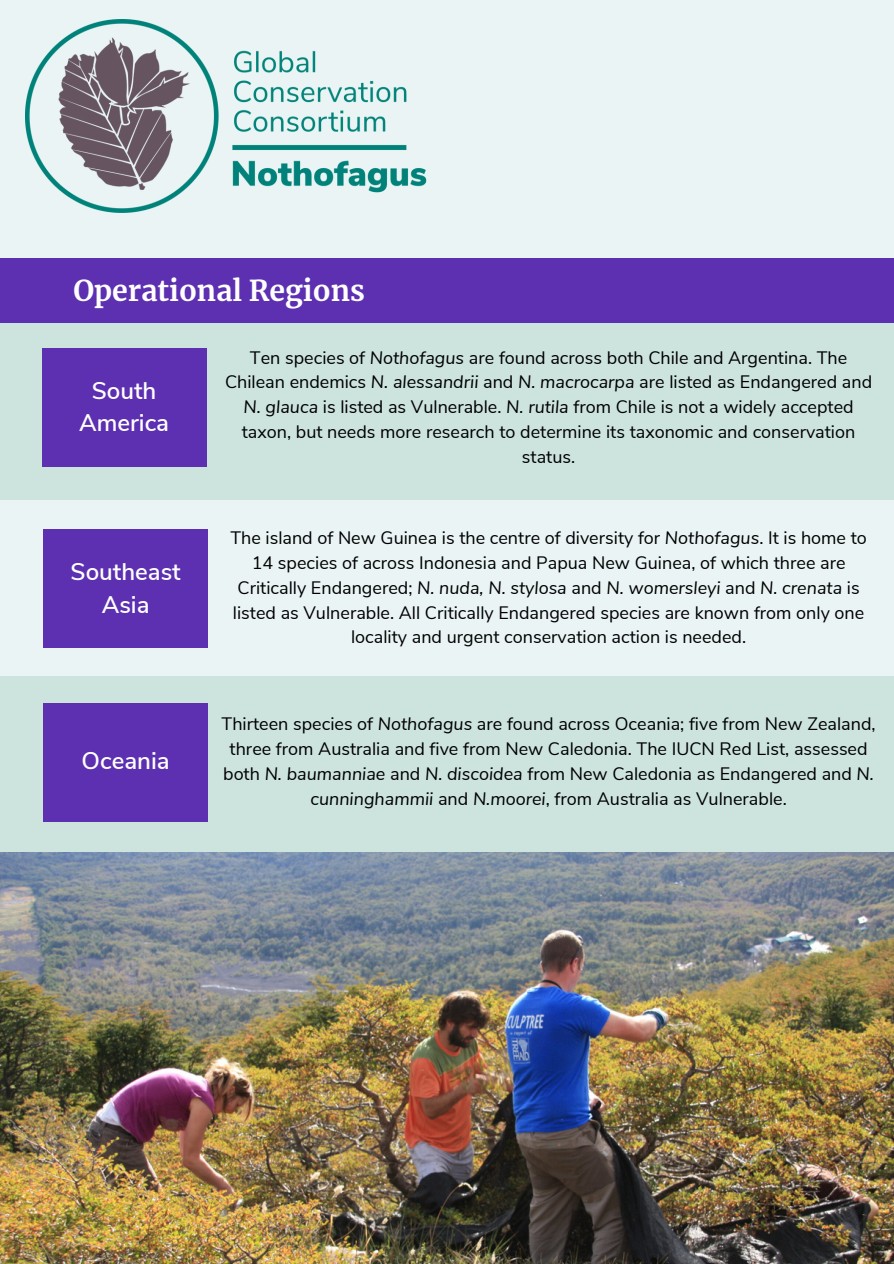
<style>
.page{position:relative;width:894px;height:1264px;background:#fff}
.page>*{position:absolute;margin:0;border:0;box-sizing:border-box;transform-origin:0 0}
.t1{font:700 28.5px "Merriweather";color:#fff}
.t2{font:600 24px/32.7px "Nunito Sans";color:#fff;text-align:center}
.t3{font:18px/24.8px "Nunito Sans";color:#000;text-align:center}
.s1{font-style:italic}
</style>
<div class="page">
<div style="left:0;top:0;width:893px;height:1263px;background:#eaf4f4"></div>
<div style="left:0;top:257px;width:893px;height:66px;background:#5d30b2"></div>
<div style="left:0;top:676px;width:893px;height:177px;background:#cce3de"></div>
<div style="left:0;top:323px;width:893px;height:177px;background:#cce3de"></div>
<div style="left:42px;top:348px;width:164px;height:119px;background:#5d30b2"></div>
<div style="left:44px;top:529px;width:164px;height:119px;background:#5d30b2"></div>
<div style="left:44px;top:702px;width:164px;height:119px;background:#5d30b2"></div>
<img style="left:25px;top:20px;width:401px;height:192px">
<img style="left:0;top:853px;width:893px;height:410px">
<h1 class="t1" style="left:73px;top:273px;width:293px">Operational Regions</h1>
<h2 class="t2" style="left:79px;top:374px;width:92px">South<br>America</h2>
<h2 class="t2" style="left:71px;top:555px;width:112px">Southeast<br>Asia</h2>
<h2 class="t2" style="left:82px;top:744px;width:90px">Oceania</h2>
<p class="t3" style="left:225px;top:345px;width:648px">Ten species of <span class="s1">Nothofagus</span> are found across both Chile and Argentina. The Chilean endemics <span class="s1">N. alessandrii</span> and <span class="s1">N. macrocarpa</span> are listed as Endangered and <span class="s1">N. glauca</span> is listed as Vulnerable. <span class="s1">N. rutila</span> from Chile is not a widely accepted taxon, but needs more research to determine its taxonomic and conservation status.</p>
<p class="t3" style="left:230px;top:526px;width:637px">The island of New Guinea is the centre of diversity for <span class="s1">Nothofagus</span>. It is home to 14 species of across Indonesia and Papua New Guinea, of which three are Critically Endangered; <span class="s1">N. nuda, N. stylosa</span> and <span class="s1">N. womersleyi</span> and <span class="s1">N. crenata</span> is listed as Vulnerable. All Critically Endangered species are known from only one locality and urgent conservation action is needed.</p>
<p class="t3" style="left:221px;top:712px;width:655px">Thirteen species of <span class="s1">Nothofagus</span> are found across Oceania; five from New Zealand, three from Australia and five from New Caledonia. The IUCN Red List, assessed both <span class="s1">N. baumanniae</span> and <span class="s1">N. discoidea</span> from New Caledonia as Endangered and <span class="s1">N. cunninghammii</span> and <span class="s1">N.moorei</span>, from Australia as Vulnerable.</p>
</div>
